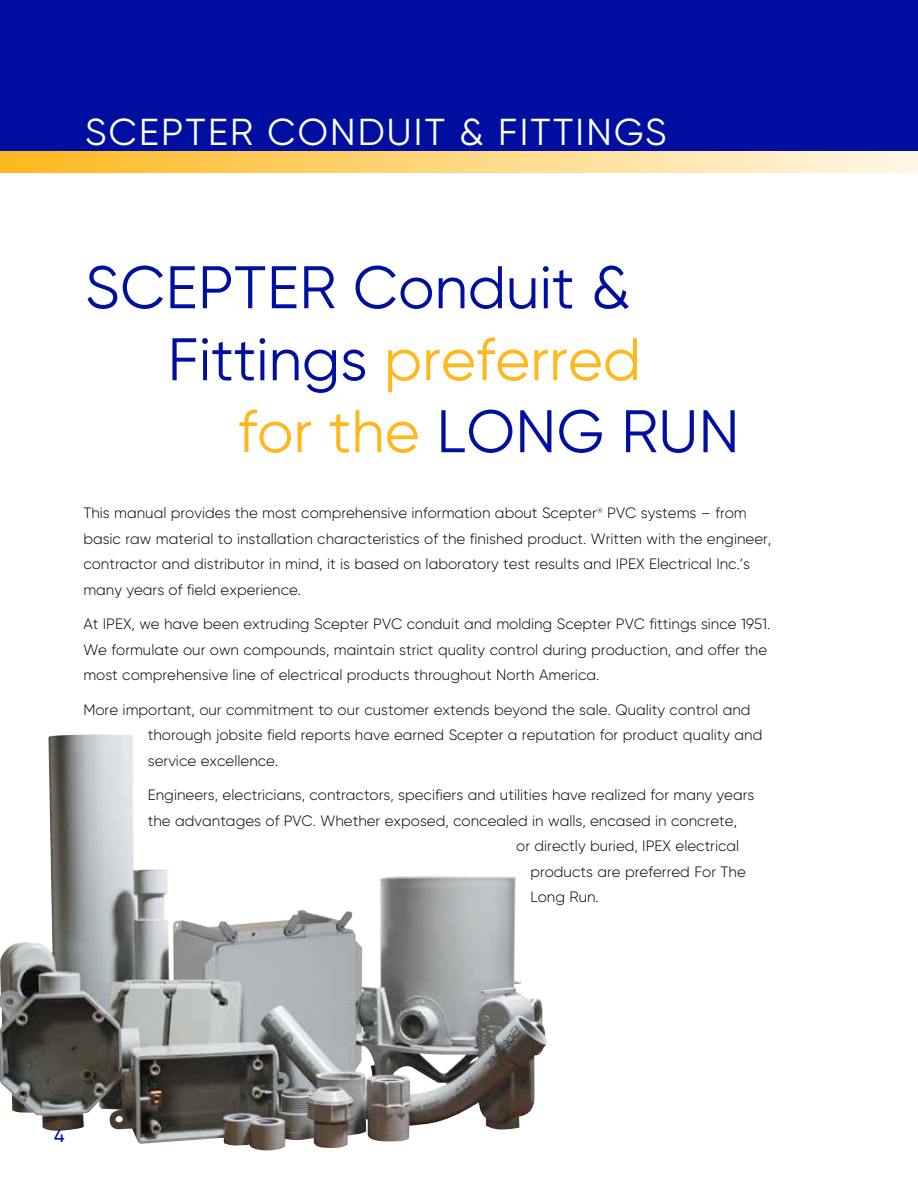
<style>
.page{position:relative;width:918px;height:1188px;background:#fff}
.page>*{position:absolute;margin:0;border:0;box-sizing:border-box;transform-origin:0 0}
.t1{font:60px "Gilroy";letter-spacing:.01em;color:#000f9f}
.t2{font:60px "Gilroy";color:#ffb71b}
.t3{font:37.5px "Gilroy";letter-spacing:.06em;color:#fff}
.t4{font:500 18px "Gilroy";color:#000f9f}
.t5{font:300 15px/25.5px "Gilroy";color:#000}
.s1{color:#000f9f}
.s2{color:#ffb71b}
</style>
<div class="page">
<img style="left:0;top:734px;width:547px;height:417px">
<div style="left:0;top:0;width:918px;height:158px;background:#000f9f"></div>
<div style="left:0;top:152px;width:918px;height:21px;background:linear-gradient(to right,#ffb81d,#fff7e6)"></div>
<h2 class="t3" style="left:85px;top:109px;width:583px">SCEPTER CONDUIT &amp; FITTINGS</h2>
<h1 class="t1" style="left:85px;top:251px;width:547px">SCEPTER Conduit &amp;</h1>
<h1 class="t2" style="left:168px;top:323px;width:475px"><span class="s1">Fittings</span> preferred</h1>
<h1 class="t1" style="left:238px;top:395px;width:503px"><span class="s2">for the</span> LONG RUN</h1>
<p class="t5" style="left:83px;top:500px;width:689px">This manual provides the most comprehensive information about Scepter<sup>®</sup> PVC systems – from basic raw material to installation characteristics of the finished product. Written with the engineer, contractor and distributor in mind, it is based on laboratory test results and IPEX Electrical Inc.’s many years of field experience.</p>
<p class="t5" style="left:83px;top:611px;width:687px;text-align:justify">At IPEX, we have been extruding Scepter PVC conduit and molding Scepter PVC fittings since 1951.<br>We formulate our own compounds, maintain strict quality control during production, and offer the most comprehensive line of electrical products throughout North America.</p>
<p class="t5" style="left:148px;top:696px;width:616px;text-indent:-64px">More important, our commitment to our customer extends beyond the sale. Quality control and thorough jobsite field reports have earned Scepter a reputation for product quality and service excellence.</p>
<p class="t5" style="left:148px;top:782px;width:608px">Engineers, electricians, contractors, specifiers and utilities have realized for many years</p>
<p class="t5" style="left:148px;top:807px;width:591px">the advantages of PVC. Whether exposed, concealed in walls, encased in concrete,</p>
<p class="t5" style="left:516px;top:833px;width:225px">or directly buried, IPEX electrical</p>
<p class="t5" style="left:530px;top:858px;width:217px">products are preferred For The</p>
<p class="t5" style="left:530px;top:884px;width:68px">Long Run.--</p>
<p class="t4" style="left:54px;top:1125px;width:12px">4</p>
</div>
